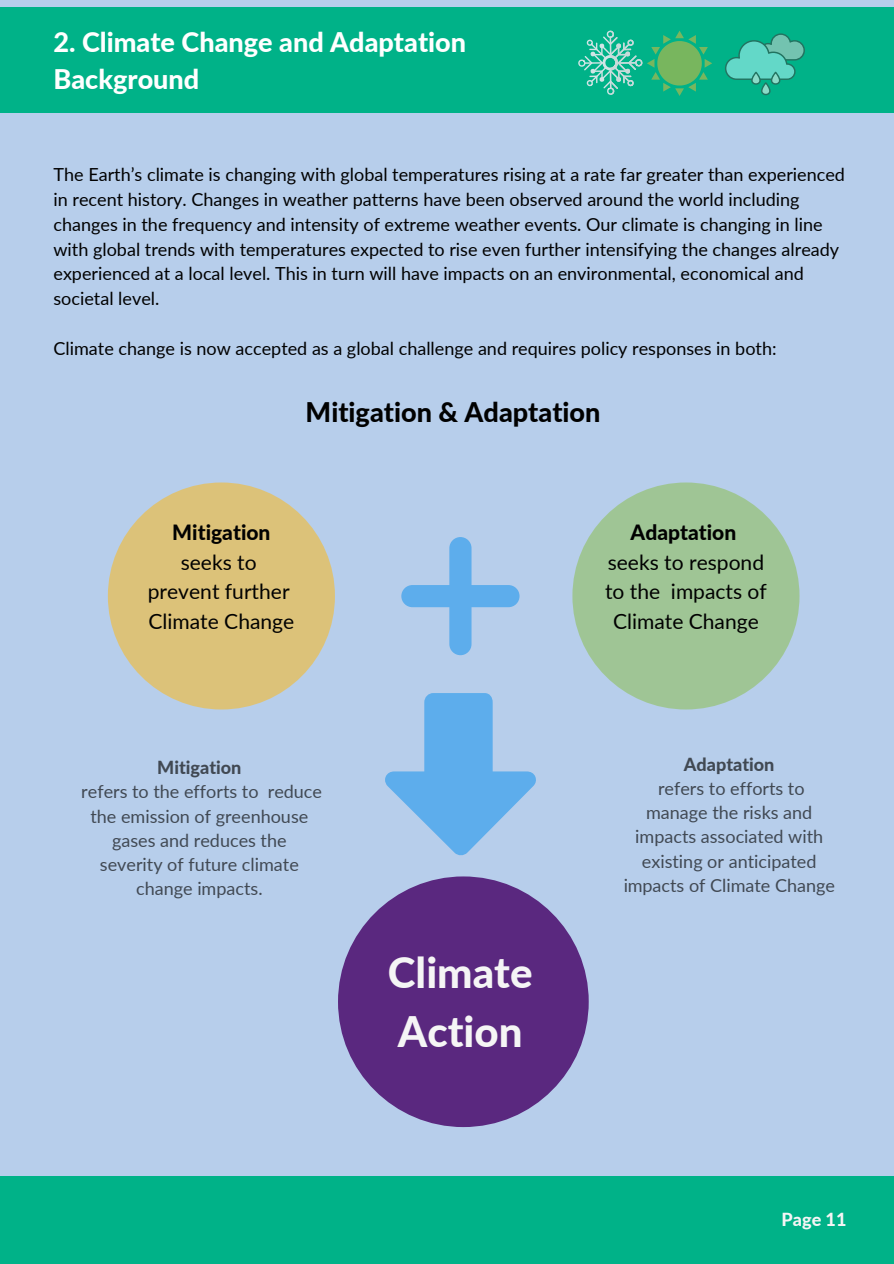
<style>
.page{position:relative;width:894px;height:1264px;background:#fff}
.page>*{position:absolute;margin:0;border:0;box-sizing:border-box;transform-origin:0 0}
.t1{font:800 42px/58.5px "Lato";color:#f5f5f5}
.t2{font:800 27px/37.2px "Lato";color:#fff}
.t3{font:800 27px "Lato";color:#010101}
.t4{font:21px/29.4px "Lato";color:#010101;text-align:center}
.t5{font:800 21px "Lato";color:#010101}
.t6{font:18px/24.8px "Lato";color:#010101}
.t7{font:18px/24.3px "Lato";color:#000;text-align:center}
.t8{font:800 18px "Lato";color:#000}
.t9{font:800 18px "Lato";color:#f5f5f5}
</style>
<div class="page">
<div style="left:0;top:0;width:893px;height:1263px;background:#b7ceeb"></div>
<div style="left:0;top:7px;width:893px;height:106px;background:#00b288"></div>
<svg style="left:578px;top:31px;width:134px;height:65px"></svg>
<svg style="left:725px;top:33px;width:79px;height:62px"></svg>
<div style="left:0;top:1176px;width:893px;height:87px;background:#00b288"></div>
<div style="left:572px;top:482px;width:227px;height:227px;background:#9fc595;border-radius:50%"></div>
<div style="left:108px;top:482px;width:227px;height:227px;background:#dcc279;border-radius:50%"></div>
<svg style="left:401px;top:537px;width:118px;height:118px"></svg>
<div style="left:338px;top:876px;width:250px;height:251px;background:#5a287f;border-radius:50%"></div>
<svg style="left:385px;top:693px;width:151px;height:162px"></svg>
<h2 class="t2" style="left:53px;top:23px;width:414px">2. Climate Change and Adaptation<br>Background</h2>
<p class="t6" style="left:53px;top:162px;width:792px">The Earth’s climate is changing with global temperatures rising at a rate far greater than experienced in recent history. Changes in weather patterns have been observed around the world including changes in the frequency and intensity of extreme weather events. Our climate is changing in line with global trends with temperatures expected to rise even further intensifying the changes already experienced at a local level. This in turn will have impacts on an environmental, economical and societal level.</p>
<p class="t6" style="left:53px;top:335px;width:724px">Climate change is now accepted as a global challenge and requires policy responses in both:</p>
<h2 class="t3" style="left:305px;top:395px;width:296px">Mitigation &amp; Adaptation</h2>
<p class="t5" style="left:172px;top:519px;width:100px">Mitigation</p>
<p class="t4" style="left:148px;top:547px;width:148px">seeks to prevent further<br>Climate Change</p>
<p class="t5" style="left:630px;top:519px;width:107px">Adaptation</p>
<p class="t4" style="left:605px;top:547px;width:163px">seeks to respond to the impacts of<br>Climate Change</p>
<p class="t8" style="left:157px;top:756px;width:86px">Mitigation</p>
<p class="t7" style="left:81px;top:779px;width:242px">refers to the efforts to reduce the emission of greenhouse gases and reduces the severity of future climate change impacts.</p>
<h1 class="t1" style="left:388px;top:942px;width:146px">Climate<br>Action</h1>
<p class="t8" style="left:683px;top:752px;width:92px">Adaptation</p>
<p class="t7" style="left:623px;top:775px;width:213px">refers to efforts to manage the risks and impacts associated with existing or anticipated impacts of Climate Change</p>
<p class="t9" style="left:781px;top:1207px;width:66px">Page 11</p>
</div>
